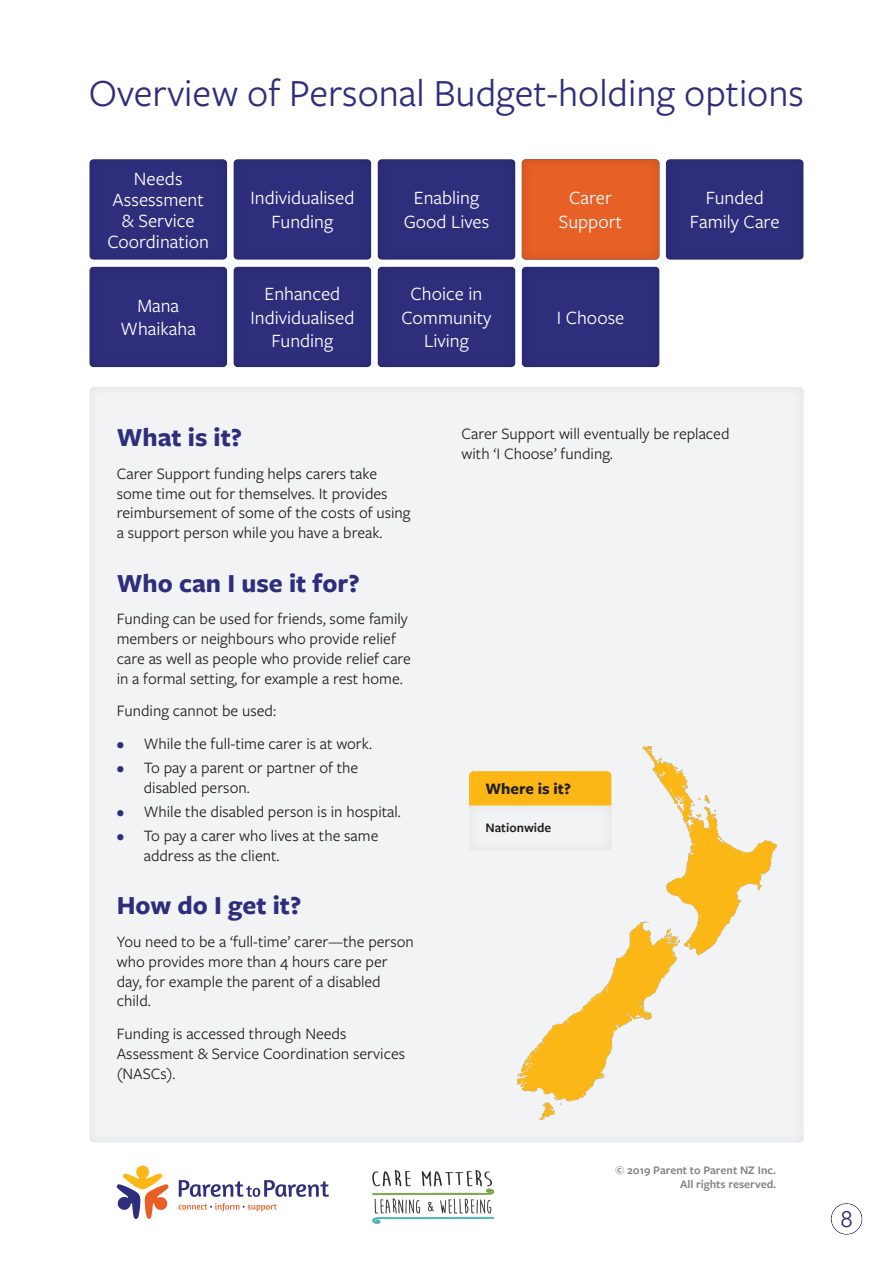
<style>
.page{position:relative;width:893px;height:1263px;background:#fff}
.page>*{position:absolute;margin:0;border:0;box-sizing:border-box;transform-origin:0 0}
.t1{font:39.9px "Freight Sans Pro";color:#2f2e7d}
.t2{font:700 27px "Freight Sans Pro";color:#2f2e7d}
.t3{font:22.5px "Avenir Next";color:#2f2e7d}
.Button_text{font:19.5px/23.4px "Freight Sans Pro";color:#fff;text-align:center}
.Paragraph{font:16.5px/19.8px "Freight Sans Pro";color:#231f20}
.Paragraph-2{font:700 16.5px "Freight Sans Pro";color:#231f20}
.Map_legend{font:600 13.5px "Freight Sans Pro";color:#231f20}
.t4{font:600 12px/14.4px "Freight Sans Pro";color:#808285;text-align:right}
.s1{font-weight:600;color:#2f2e7d}
</style>
<div class="page">
<img style="left:372px;top:1170px;width:122px;height:53px">
<svg style="left:117px;top:1165px;width:52px;height:54px"></svg>
<svg style="left:179px;top:1180px;width:150px;height:17px"></svg>
<svg style="left:179px;top:1203px;width:98px;height:8px"></svg>
<div style="left:87px;top:387px;width:717px;height:756px;background:#f2f3f4"></div>
<div style="left:829px;top:1201px;width:34px;height:35px;background:#231f20;opacity:.1"></div>
<div style="left:665px;top:156px;width:139px;height:104px;background:#2f2e7d"></div>
<div style="left:521px;top:264px;width:140px;height:103px;background:#2f2e7d"></div>
<div style="left:376px;top:264px;width:140px;height:103px;background:#2f2e7d"></div>
<div style="left:376px;top:157px;width:140px;height:104px;background:#2f2e7d"></div>
<div style="left:231px;top:266px;width:141px;height:102px;background:#2f2e7d"></div>
<div style="left:231px;top:159px;width:141px;height:103px;background:#2f2e7d"></div>
<div style="left:87px;top:266px;width:141px;height:102px;background:#2f2e7d"></div>
<div style="left:87px;top:159px;width:141px;height:103px;background:#2f2e7d"></div>
<img style="left:518px;top:746px;width:259px;height:373px">
<div style="left:467px;top:803px;width:145px;height:48px;background:#f2f3f4"></div>
<svg style="left:469px;top:771px;width:142px;height:79px"></svg>
<div style="left:511px;top:151px;width:150px;height:110px;background:#231f20;opacity:.2"></div>
<h1 class="t1" style="left:89px;top:67px;width:716px">Overview of Personal Budget-holding options</h1>
<p class="Button_text" style="left:107px;top:167px;width:103px;line-height:21px">Needs<br>Assessment &amp; Service<br>Coordination</p>
<p class="Button_text" style="left:121px;top:293px;width:77px">Mana<br>Whaikaha</p>
<p class="Button_text" style="left:250px;top:186px;width:105px">Individualised<br>Funding</p>
<p class="Button_text" style="left:250px;top:281px;width:105px">Enhanced<br>Individualised<br>Funding</p>
<h2 class="t2" style="left:117px;top:419px;width:127px">What is it?</h2>
<p class="Button_text" style="left:404px;top:186px;width:87px">Enabling<br>Good Lives</p>
<p class="Button_text" style="left:401px;top:281px;width:92px">Choice in<br>Community<br>Living</p>
<p class="Button_text" style="left:559px;top:186px;width:65px">Carer<br>Support</p>
<p class="Button_text" style="left:557px;top:305px;width:69px">I Choose</p>
<p class="Button_text" style="left:690px;top:186px;width:91px">Funded<br>Family Care</p>
<p class="Paragraph" style="left:462px;top:423px;width:269px">Carer Support will eventually be replaced</p>
<p class="Paragraph" style="left:462px;top:443px;width:153px">with ‘I Choose’ funding.</p>
<p class="Paragraph" style="left:117px;top:463px;width:295px">Carer Support funding helps carers take some time out for themselves. It provides reimbursement of some of the costs of using a support person while you have a break.</p>
<h2 class="t2" style="left:117px;top:564px;width:244px">Who can I use it for?</h2>
<p class="Paragraph" style="left:117px;top:608px;width:296px">Funding can be used for friends, some family members or neighbours who provide relief care as well as people who provide relief care in a formal setting, for example a rest home.</p>
<p class="Paragraph" style="left:117px;top:700px;width:161px">Funding cannot be used:</p>
<p class="Paragraph" style="left:117px;top:733px;width:257px"><span class="s1">•</span> While the full-time carer is at work.</p>
<p class="Paragraph" style="left:144px;top:757px;width:216px;text-indent:-27px"><span class="s1">•</span> To pay a parent or partner of the disabled person.</p>
<p class="Paragraph" style="left:117px;top:801px;width:286px"><span class="s1">•</span> While the disabled person is in hospital.</p>
<p class="Paragraph" style="left:144px;top:825px;width:236px;text-indent:-27px"><span class="s1">•</span> To pay a carer who lives at the same address as the client.</p>
<h2 class="t2" style="left:117px;top:887px;width:186px">How do I get it?</h2>
<p class="Paragraph" style="left:117px;top:931px;width:299px">You need to be a ‘full-time’ carer—the person who provides more than 4 hours care per day, for example the parent of a disabled child.</p>
<p class="Paragraph" style="left:117px;top:1023px;width:290px">Funding is accessed through Needs<br>Assessment &amp; Service Coordination services (NASCs).</p>
<p class="Paragraph-2" style="left:485px;top:777px;width:87px">Where is it?</p>
<p class="Map_legend" style="left:485px;top:818px;width:67px">Nationwide</p>
<p class="t4" style="left:615px;top:1162px;width:162px">© 2019 Parent to Parent NZ Inc.<br>All rights reserved.</p>
<h3 class="t3" style="left:840px;top:1200px;width:15px">8</h3>
</div>
